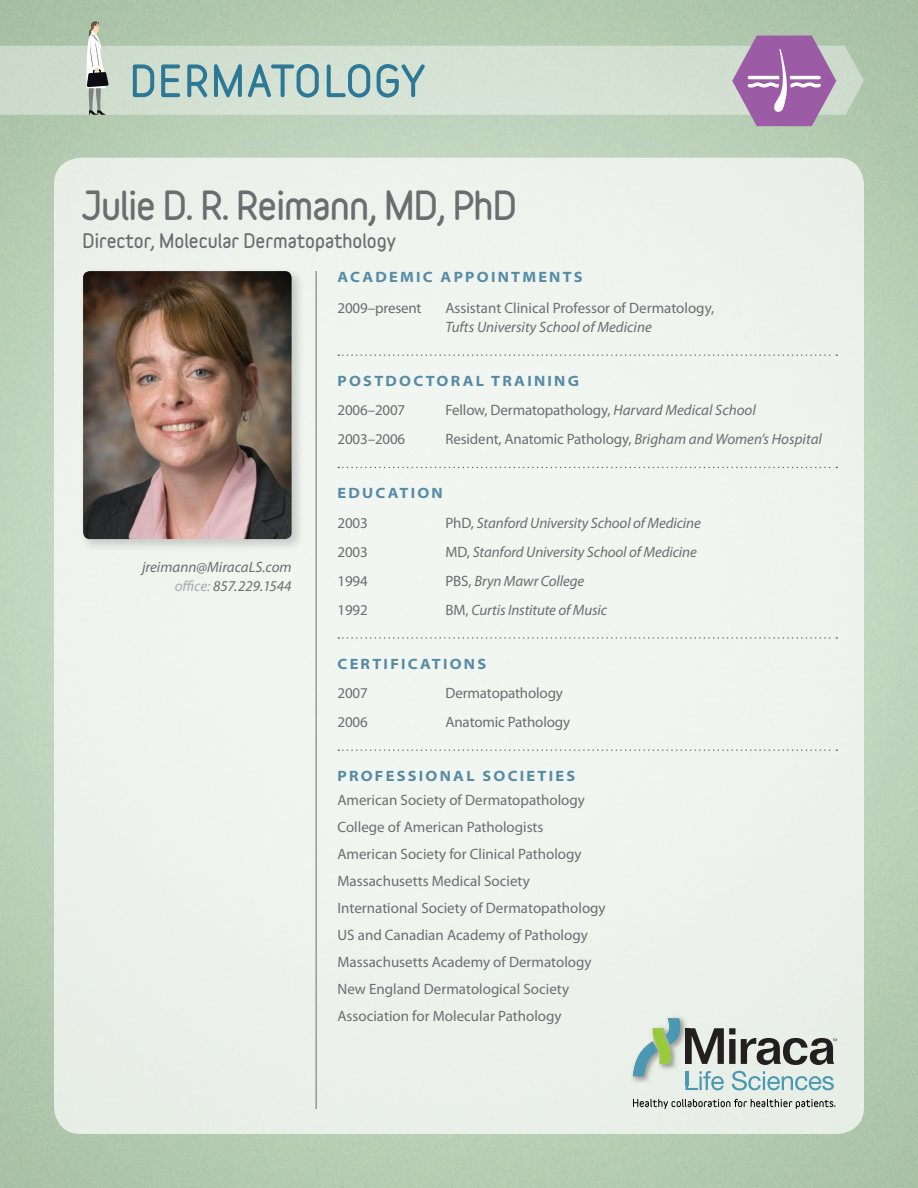
<style>
.page{position:relative;width:918px;height:1188px;background:#fff}
.page>*{position:absolute;margin:0;border:0;box-sizing:border-box;transform-origin:0 0}
.t1{font:900 36px "Variable";letter-spacing:-.025em;color:#6c6d70}
.Body_Text{font:900 18px "Variable";color:#6c6d70}
.Subhead{font:15px/19.5px "Myriad Pro";color:#6c6d70}
.Body_Text-2{font:15px "Myriad Pro";letter-spacing:-.01em;color:#6c6d70}
.Body_Text-3{font:italic 15px/19.5px "Myriad Pro";letter-spacing:-.01em;color:#6c6d70;text-align:right}
.Subhead-2{font:700 semi-expanded 15px "Myriad Pro";letter-spacing:.15em;color:#568ba6}
.s1{font-style:italic}
.s2{color:#a8a9ad}
.s3{font-style:normal}
</style>
<div class="page">
<svg style="left:0;top:46px;width:864px;height:69px;fill:#d3e0d2"></svg>
<div style="left:54px;top:158px;width:810px;height:976px;background:#eef3ed;border-radius:27px"></div>
<svg style="left:633px;top:1099px;width:202px;height:10px"></svg>
<img style="left:631px;top:1016px;width:52px;height:64px">
<svg style="left:633px;top:1018px;width:204px;height:72px"></svg>
<svg style="left:133px;top:64px;width:21px;height:33px"></svg>
<svg style="left:161px;top:64px;width:19px;height:33px"></svg>
<svg style="left:187px;top:64px;width:20px;height:33px"></svg>
<svg style="left:214px;top:64px;width:28px;height:33px"></svg>
<svg style="left:248px;top:64px;width:71px;height:34px"></svg>
<svg style="left:327px;top:64px;width:43px;height:34px"></svg>
<svg style="left:377px;top:64px;width:48px;height:34px"></svg>
<svg style="left:86px;top:21px;width:23px;height:94px"></svg>
<svg style="left:732px;top:36px;width:104px;height:90px"></svg>
<svg style="left:338px;top:354px;width:499px;height:2px"></svg>
<svg style="left:338px;top:467px;width:499px;height:1px"></svg>
<svg style="left:338px;top:637px;width:499px;height:2px"></svg>
<svg style="left:338px;top:749px;width:499px;height:2px"></svg>
<div style="left:80px;top:268px;width:225px;height:284px;background:#231f20;opacity:.2"></div>
<img style="left:83px;top:271px;width:209px;height:268px">
<hr style="left:316px;top:271px;width:1px;height:838px;background:#6c6d70">
<p class="t1" style="left:81px;top:177px;width:438px">Julie D. R. Reimann, MD, PhD</p>
<p class="Body_Text" style="left:83px;top:227px;width:315px">Director, Molecular Dermatopathology</p>
<p class="Subhead-2" style="left:338px;top:269px;width:247px">ACADEMIC APPOINTMENTS</p>
<p class="Subhead" style="left:338px;top:298px;width:86px">2009–present</p>
<p class="Subhead" style="left:445px;top:298px;width:270px">Assistant Clinical Professor of Dermatology,<br><span class="s1">Tufts University School of Medicine</span></p>
<p class="Body_Text-3" style="left:142px;top:557px;width:151px">jreimann@MiracaLS.com <span class="s2">office:</span> 857.229.1544</p>
<p class="Subhead-2" style="left:338px;top:373px;width:243px">POSTDOCTORAL TRAINING</p>
<p class="Body_Text-2" style="left:338px;top:401px;width:69px">2006–2007</p>
<p class="Body_Text-2" style="left:446px;top:401px;width:312px">Fellow, Dermatopathology, <span class="s1">Harvard Medical School</span></p>
<p class="Body_Text-2" style="left:338px;top:430px;width:69px">2003–2006</p>
<p class="Body_Text-2" style="left:446px;top:430px;width:378px">Resident, Anatomic Pathology, <span class="s1">Brigham and Women’s Hospital</span></p>
<p class="Subhead-2" style="left:338px;top:485px;width:107px">EDUCATION</p>
<p class="Body_Text-2" style="left:338px;top:513px;width:32px">2003</p>
<p class="Body_Text-3" style="left:446px;top:513px;width:257px"><span class="s3">PhD,</span> Stanford University School of Medicine</p>
<p class="Body_Text-2" style="left:338px;top:542px;width:32px">2003</p>
<p class="Body_Text-3" style="left:446px;top:542px;width:253px"><span class="s3">MD,</span> Stanford University School of Medicine</p>
<p class="Body_Text-2" style="left:338px;top:571px;width:32px">1994</p>
<p class="Body_Text-3" style="left:446px;top:571px;width:140px"><span class="s3">PBS,</span> Bryn Mawr College</p>
<p class="Body_Text-2" style="left:338px;top:601px;width:32px">1992</p>
<p class="Body_Text-3" style="left:446px;top:600px;width:163px"><span class="s3">BM,</span> Curtis Institute of Music</p>
<p class="Subhead-2" style="left:338px;top:655px;width:150px">CERTIFICATIONS</p>
<p class="Body_Text-2" style="left:338px;top:684px;width:32px">2007</p>
<p class="Body_Text-2" style="left:446px;top:684px;width:119px">Dermatopathology</p>
<p class="Body_Text-2" style="left:338px;top:713px;width:32px">2006</p>
<p class="Body_Text-2" style="left:446px;top:713px;width:126px">Anatomic Pathology</p>
<p class="Subhead-2" style="left:338px;top:768px;width:239px">PROFESSIONAL SOCIETIES</p>
<p class="Subhead" style="left:338px;top:790px;width:249px">American Society of Dermatopathology</p>
<p class="Subhead" style="left:338px;top:817px;width:208px">College of American Pathologists</p>
<p class="Subhead" style="left:338px;top:844px;width:246px">American Society for Clinical Pathology</p>
<p class="Subhead" style="left:338px;top:871px;width:194px">Massachusetts Medical Society</p>
<p class="Subhead" style="left:338px;top:898px;width:270px">International Society of Dermatopathology</p>
<p class="Subhead" style="left:338px;top:925px;width:252px">US and Canadian Academy of Pathology</p>
<p class="Subhead" style="left:338px;top:952px;width:256px">Massachusetts Academy of Dermatology</p>
<p class="Subhead" style="left:338px;top:979px;width:233px">New England Dermatological Society</p>
<p class="Subhead" style="left:338px;top:1006px;width:226px">Association for Molecular Pathology</p>
</div>
